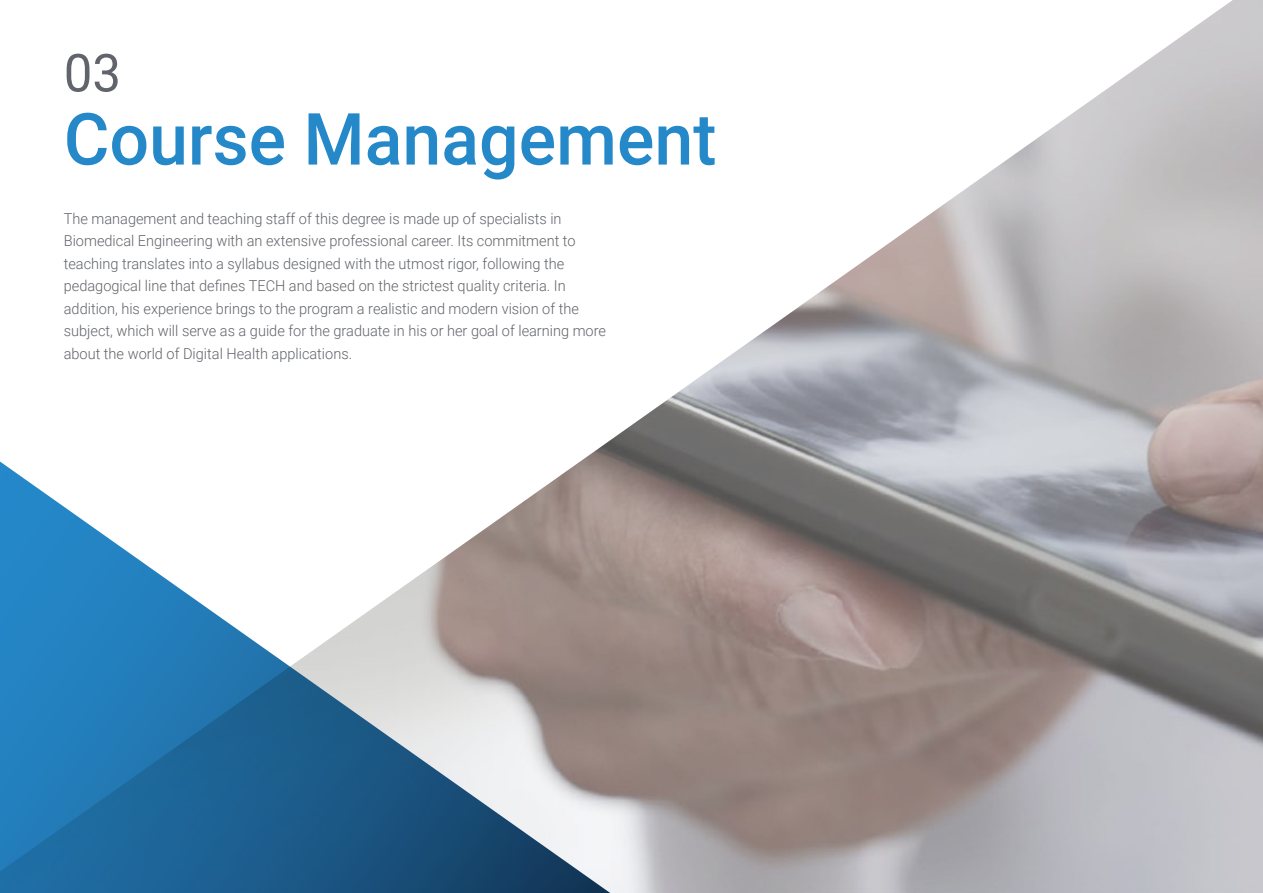
<style>
.page{position:relative;width:1263px;height:893px;background:#fff}
.page>*{position:absolute;margin:0;border:0;box-sizing:border-box;transform-origin:0 0}
.t1{font:500 72px "Roboto";color:#2488c9}
.t2{font:52.5px "Roboto";color:#61646a}
.t3{font:300 15px/22.5px "Roboto";color:#61646a}
</style>
<div class="page">
<img style="left:602px;top:0;width:661px;height:893px">
<svg style="left:0;top:446px;width:640px;height:447px"></svg>
<h2 class="t2" style="left:64px;top:36px;width:59px">03</h2>
<h1 class="t1" style="left:64px;top:89px;width:654px">Course Management</h1>
<p class="t3" style="left:64px;top:207px;width:544px">The management and teaching staff of this degree is made up of specialists in Biomedical Engineering with an extensive professional career. Its commitment to teaching translates into a syllabus designed with the utmost rigor, following the pedagogical line that defines TECH and based on the strictest quality criteria. In addition, his experience brings to the program a realistic and modern vision of the subject, which will serve as a guide for the graduate in his or her goal of learning more about the world of Digital Health applications.</p>
</div>
